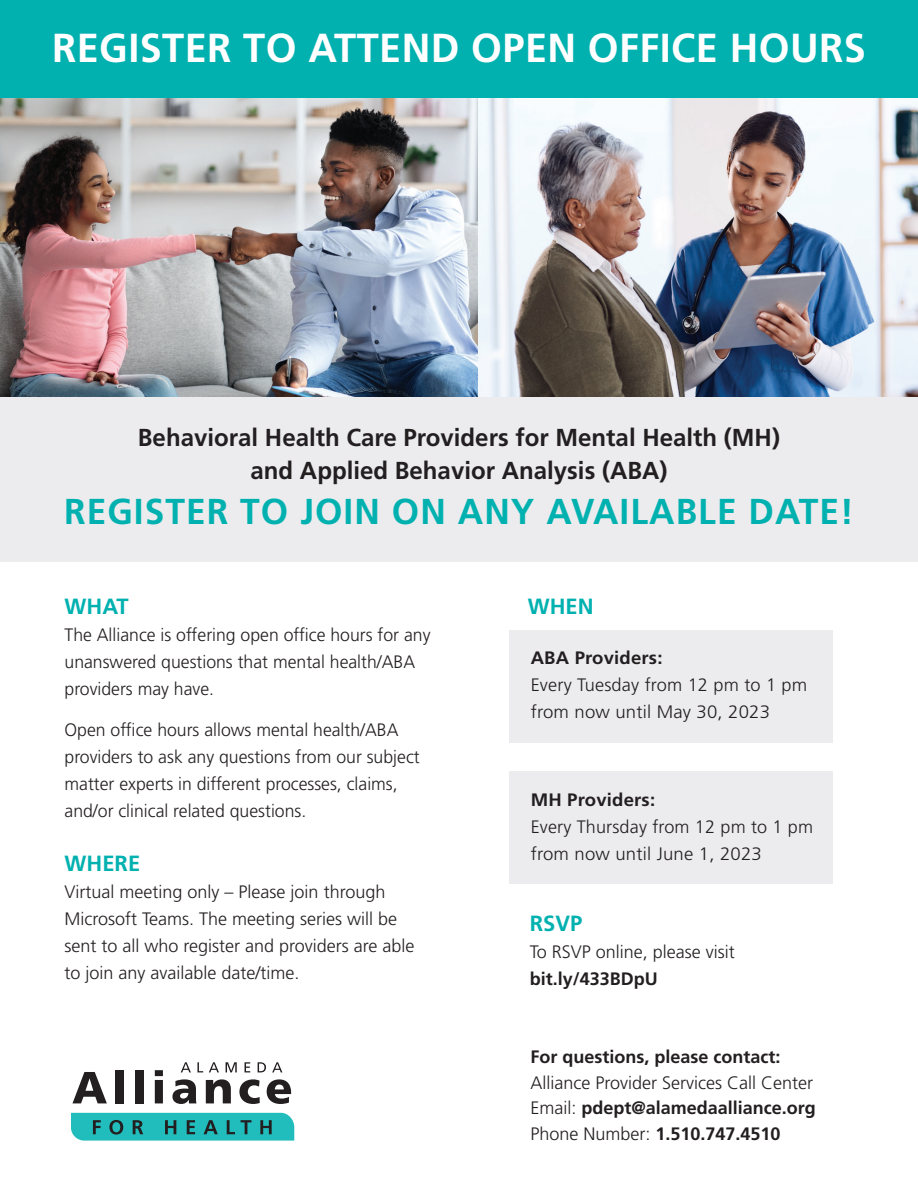
<style>
.page{position:relative;width:918px;height:1188px;background:#fff}
.page>*{position:absolute;margin:0;border:0;box-sizing:border-box;transform-origin:0 0}
.t1{font:700 40.5px "Frutiger LT Std";letter-spacing:.01em;color:#fff}
.t2{font:700 36px "Frutiger LT Std";letter-spacing:.03em;color:#00b1b0}
.t3{font:700 24.6px/33.2px "Frutiger LT Std";color:#231f20;text-align:center}
.t4{font:700 22.05px "Frutiger LT Std";color:#00b1b0}
.t5{font:300 18px/27px "Frutiger LT Std";color:#231f20}
.t6{font:700 18px "Frutiger LT Std";color:#231f20}
.s1{font-weight:700}
</style>
<div class="page">
<div style="left:0;top:0;width:918px;height:99px;background:#00b1b0"></div>
<div style="left:0;top:396px;width:918px;height:166px;background:#ececee"></div>
<img style="left:0;top:99px;width:918px;height:297px">
<svg style="left:72px;top:1072px;width:35px;height:31px"></svg>
<div style="left:115px;top:1070px;width:8px;height:33px;background:#231f20"></div>
<div style="left:135px;top:1070px;width:8px;height:33px;background:#231f20"></div>
<svg style="left:155px;top:1070px;width:8px;height:33px"></svg>
<svg style="left:172px;top:1079px;width:24px;height:25px"></svg>
<svg style="left:206px;top:1079px;width:25px;height:24px"></svg>
<svg style="left:239px;top:1079px;width:21px;height:25px"></svg>
<svg style="left:267px;top:1079px;width:24px;height:25px"></svg>
<svg style="left:71px;top:1113px;width:223px;height:28px;background:#27acac"></svg>
<svg style="left:181px;top:1062px;width:10px;height:10px"></svg>
<svg style="left:197px;top:1062px;width:6px;height:10px"></svg>
<svg style="left:209px;top:1062px;width:10px;height:10px"></svg>
<svg style="left:226px;top:1062px;width:11px;height:10px"></svg>
<svg style="left:245px;top:1062px;width:5px;height:10px"></svg>
<svg style="left:258px;top:1062px;width:8px;height:10px"></svg>
<svg style="left:272px;top:1062px;width:10px;height:10px"></svg>
<div style="left:509px;top:630px;width:324px;height:113px;background:#ececee"></div>
<div style="left:509px;top:771px;width:324px;height:113px;background:#ececee"></div>
<h1 class="t1" style="left:52px;top:24px;width:815px">REGISTER TO ATTEND OPEN OFFICE HOURS</h1>
<h3 class="t3" style="left:138px;top:421px;width:644px">Behavioral Health Care Providers for Mental Health (MH) and Applied Behavior Analysis (ABA)</h3>
<h2 class="t2" style="left:64px;top:490px;width:791px">REGISTER TO JOIN ON ANY AVAILABLE DATE!</h2>
<p class="t4" style="left:65px;top:594px;width:66px">WHAT</p>
<p class="t5" style="left:65px;top:622px;width:367px">The Alliance is offering open office hours for any unanswered questions that mental health/ABA providers may have.</p>
<p class="t5" style="left:65px;top:716px;width:357px">Open office hours allows mental health/ABA providers to ask any questions from our subject matter experts in different processes, claims, and/or clinical related questions.</p>
<p class="t4" style="left:65px;top:850px;width:77px">WHERE</p>
<p class="t5" style="left:65px;top:878px;width:352px">Virtual meeting only – Please join through Microsoft Teams. The meeting series will be sent to all who register and providers are able to join any available date/time.</p>
<p class="t4" style="left:528px;top:594px;width:67px">WHEN</p>
<p class="t6" style="left:531px;top:647px;width:133px">ABA Providers:</p>
<p class="t5" style="left:531px;top:672px;width:278px">Every Tuesday from 12 pm to 1 pm from now until May 30, 2023</p>
<p class="t6" style="left:531px;top:789px;width:126px">MH Providers:</p>
<p class="t5" style="left:531px;top:813px;width:284px">Every Thursday from 12 pm to 1 pm from now until June 1, 2023</p>
<p class="t4" style="left:530px;top:910px;width:54px">RSVP</p>
<p class="t5" style="left:530px;top:938px;width:207px">To RSVP online, please visit</p>
<p class="t6" style="left:530px;top:968px;width:130px">bit.ly/433BDpU</p>
<p class="t6" style="left:530px;top:1046px;width:252px">For questions, please contact:</p>
<p class="t5" style="left:530px;top:1070px;width:287px;line-height:25.5px">Alliance Provider Services Call Center<br>Email: <span class="s1">pdept@alamedaalliance.org<br></span>Phone Number: <span class="s1">1.510.747.4510</span></p>
</div>
